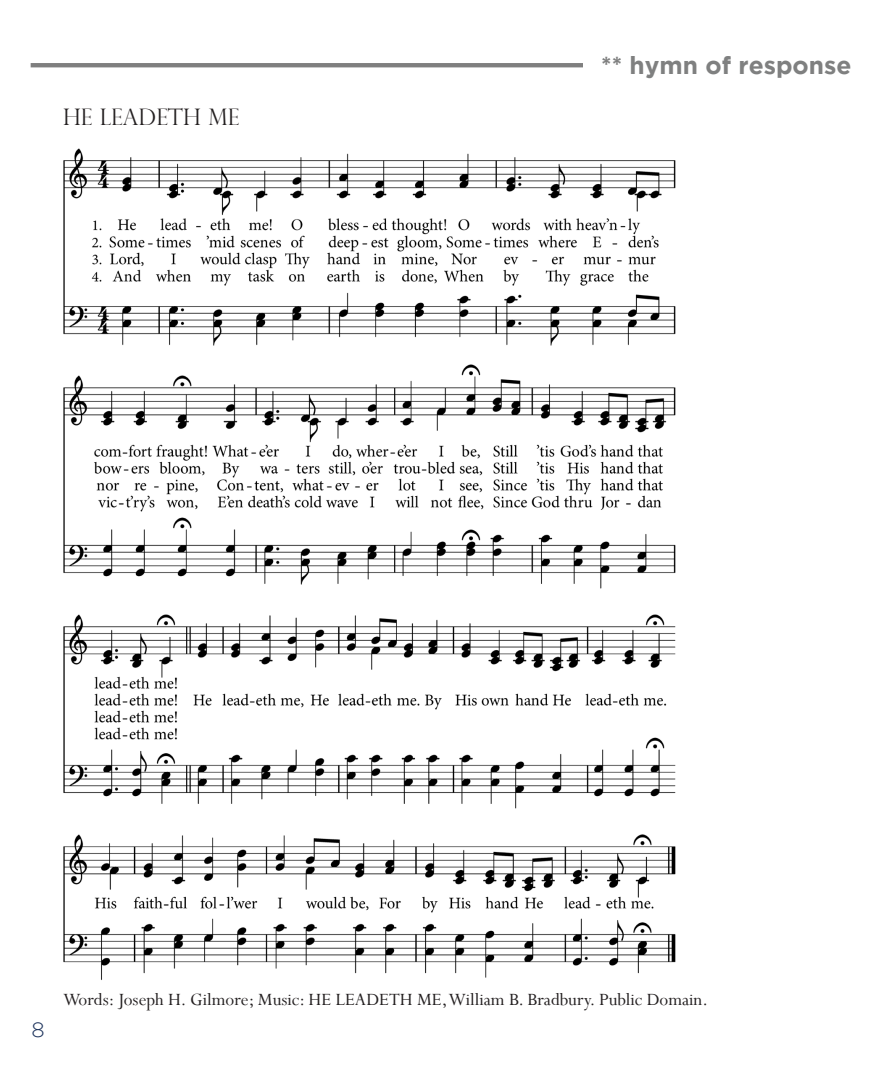
<style>
.page{position:relative;width:882px;height:1071px;background:#fff}
.page>*{position:absolute;margin:0;border:0;box-sizing:border-box;transform-origin:0 0}
.t1{font:700 24.5px "Gotham";color:#7f8080}
.t2{font:300 22.75px "Perpetua Titling";color:#231f20}
.t3{font:300 21px "Gotham";color:#1e345d}
.t4{font:19.25px "Perpetua";color:#231f20}
</style>
<div class="page">
<hr style="left:31px;top:63px;width:780px;height:4px;background:#7f7f7f">
<div style="left:583px;top:46px;width:268px;height:37px;background:#fff"></div>
<img style="left:63px;top:148px;width:613px;height:832px">
<p class="t2" style="left:63px;top:103px;width:178px">HE LEADETH ME</p>
<p class="t1" style="left:601px;top:51px;width:252px">** hymn of response</p>
<p class="t3" style="left:32px;top:1018px;width:15px">8</p>
<p class="t4" style="left:63px;top:987px;width:647px">Words: Joseph H. Gilmore; Music: HE LEADETH ME, William B. Bradbury. Public Domain.</p>
</div>
